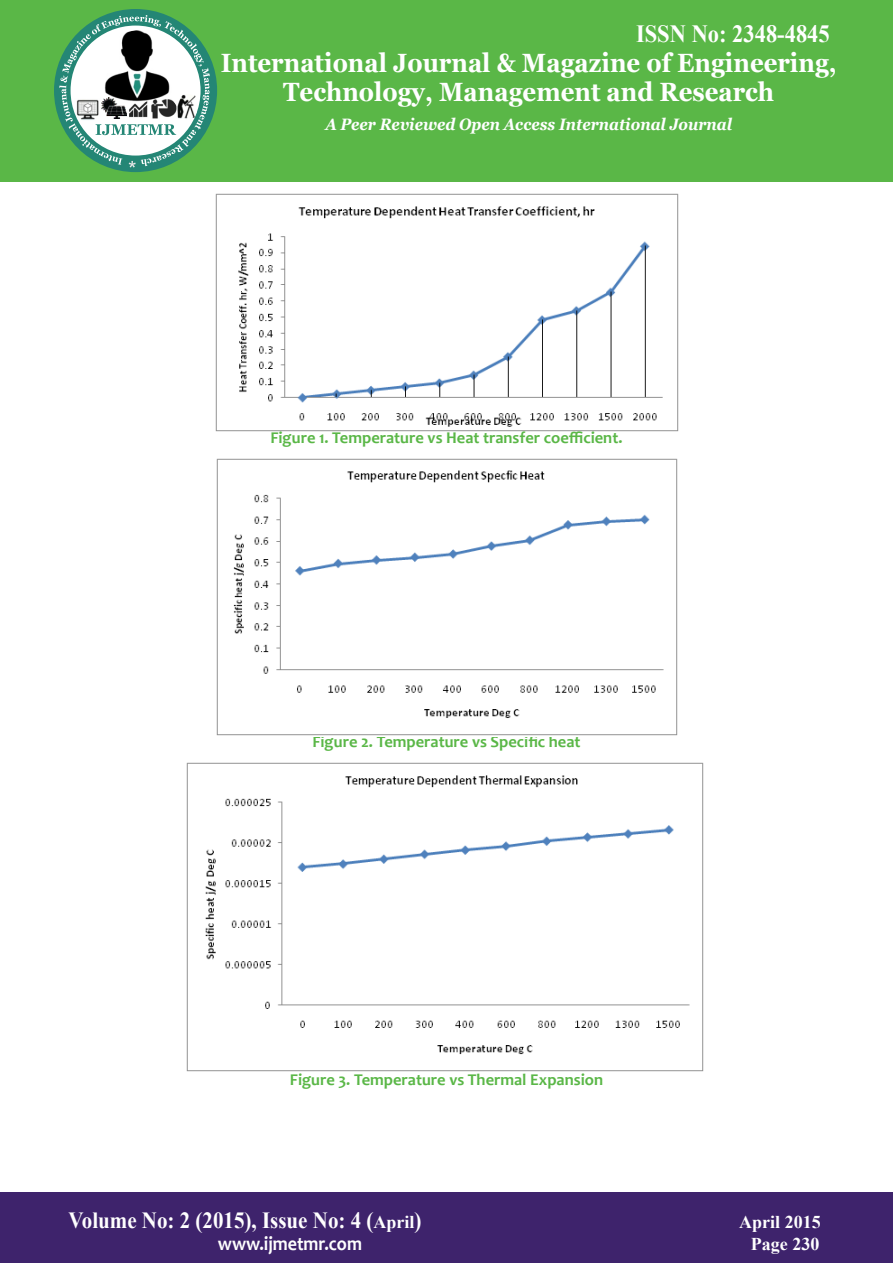
<style>
.page{position:relative;width:893px;height:1263px;background:#fff}
.page>*{position:absolute;margin:0;border:0;box-sizing:border-box;transform-origin:0 0}
.t1{font:700 26.4px "Georgia";color:#fff;scale:.91 1}
.t2{font:700 24.75px "Times New Roman";color:#fff;scale:.91 1}
.t3{font:700 23.1px "Times New Roman";color:#fff;scale:.91 1}
.t4{font:700 19.8px "Candara";color:#fff;scale:.91 1}
.t5{font:700 18px "Times New Roman";color:#fff}
.t6{font:700 16.5px "Candara";color:#5ab747}
.t7{font:italic 700 16.5px "Georgia";color:#fff;scale:.91 1}
.s1{font-size:18px}
</style>
<div class="page">
<div style="left:0;top:1193px;width:893px;height:70px;background:#3e236c"></div>
<div style="left:0;top:0;width:893px;height:182px;background:#5ab747"></div>
<div style="left:54px;top:9px;width:163px;height:163px;background:#248675;border-radius:50%"></div>
<svg style="left:59px;top:15px;width:151px;height:153px"></svg>
<img style="left:150px;top:97px;width:27px;height:23px">
<img style="left:177px;top:94px;width:21px;height:26px">
<img style="left:102px;top:30px;width:72px;height:73px">
<img style="left:75px;top:99px;width:25px;height:21px">
<img style="left:102px;top:97px;width:25px;height:21px">
<img style="left:215px;top:193px;width:464px;height:239px">
<img style="left:216px;top:458px;width:462px;height:278px">
<img style="left:186px;top:762px;width:518px;height:310px">
<p class="t2" style="left:636px;top:16px;width:214px">ISSN No: 2348-4845</p>
<p class="t1" style="left:221px;top:46px;width:678px">International Journal &amp; Magazine of Engineering,</p>
<p class="t1" style="left:283px;top:75px;width:541px">Technology, Management and Research</p>
<p class="t7" style="left:325px;top:113px;width:448px">A Peer Reviewed Open Access International Journal</p>
<p class="t6" style="left:270px;top:427px;width:354px">Figure 1. Temperature vs Heat transfer coefficient.</p>
<p class="t6" style="left:312px;top:731px;width:270px">Figure 2. Temperature vs Specific heat</p>
<p class="t6" style="left:290px;top:1069px;width:315px">Figure 3. Temperature vs Thermal Expansion</p>
<p class="t3" style="left:69px;top:1204px;width:389px">Volume No: 2 (2015), Issue No: 4 (<span class="s1">April</span>)</p>
<p class="t5" style="left:739px;top:1210px;width:83px">April 2015</p>
<p class="t4" style="left:218px;top:1231px;width:160px">www.ijmetmr.com</p>
<p class="t5" style="left:751px;top:1231px;width:70px">Page 230</p>
</div>
